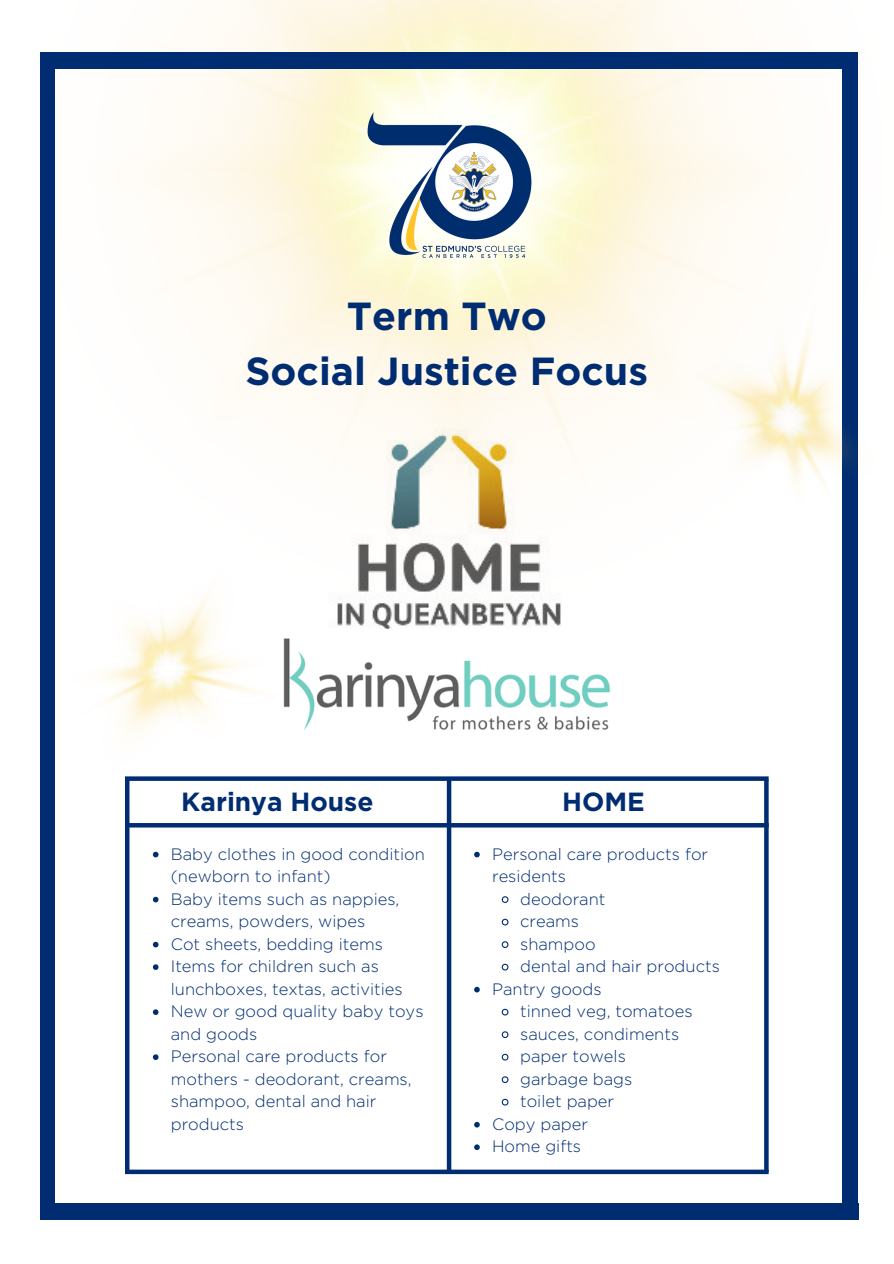
<style>
.page{position:relative;width:894px;height:1264px;background:#fff}
.page>*{position:absolute;margin:0;border:0;box-sizing:border-box;transform-origin:0 0}
.t1{font:700 39.15px/54.6px "Gotham";color:#002d72;text-align:center}
.t2{font:700 26.25px "Gotham";color:#002d72}
.t3{font:300 16.5px/22.5px "Gotham";color:#002d72}
</style>
<div class="page">
<img style="left:337px;top:617px;width:224px;height:12px">
<img style="left:40px;top:0;width:818px;height:617px">
<img style="left:356px;top:97px;width:181px;height:181px">
<div style="left:40px;top:61px;width:15px;height:1158px;background:#002d72"></div>
<div style="left:842px;top:52px;width:15px;height:1155px;background:#002d72"></div>
<div style="left:40px;top:53px;width:814px;height:16px;background:#002d72"></div>
<div style="left:42px;top:1202px;width:816px;height:17px;background:#002d72"></div>
<img style="left:55px;top:569px;width:265px;height:163px">
<img style="left:684px;top:265px;width:174px;height:292px">
<img style="left:277px;top:629px;width:334px;height:103px">
<div style="left:125px;top:776px;width:643px;height:5px;background:#002d72"></div>
<hr style="left:125px;top:823px;width:643px;height:4px;background:#002d72">
<div style="left:125px;top:1169px;width:643px;height:5px;background:#002d72"></div>
<hr style="left:125px;top:778px;width:4px;height:392px;background:#002d72">
<svg style="left:764px;top:781px;width:4px;height:389px;background:#093477"></svg>
<div style="left:446px;top:778px;width:5px;height:392px;background:#002d72"></div>
<svg style="left:153px;top:851px;width:5px;height:6px"></svg>
<svg style="left:153px;top:896px;width:5px;height:6px"></svg>
<svg style="left:153px;top:941px;width:5px;height:6px"></svg>
<svg style="left:153px;top:964px;width:5px;height:5px"></svg>
<svg style="left:153px;top:1009px;width:5px;height:5px"></svg>
<svg style="left:153px;top:1054px;width:5px;height:5px"></svg>
<svg style="left:474px;top:851px;width:5px;height:6px"></svg>
<svg style="left:501px;top:896px;width:8px;height:7px"></svg>
<svg style="left:501px;top:918px;width:8px;height:8px"></svg>
<svg style="left:501px;top:941px;width:8px;height:7px"></svg>
<svg style="left:501px;top:963px;width:8px;height:8px"></svg>
<svg style="left:474px;top:986px;width:5px;height:6px"></svg>
<svg style="left:501px;top:1008px;width:8px;height:8px"></svg>
<svg style="left:501px;top:1031px;width:8px;height:7px"></svg>
<svg style="left:501px;top:1053px;width:8px;height:8px"></svg>
<svg style="left:501px;top:1076px;width:8px;height:7px"></svg>
<svg style="left:501px;top:1098px;width:8px;height:8px"></svg>
<svg style="left:474px;top:1121px;width:5px;height:6px"></svg>
<svg style="left:474px;top:1144px;width:5px;height:5px"></svg>
<h1 class="t1" style="left:245px;top:289px;width:404px">Term Two<br>Social Justice Focus</h1>
<p class="t2" style="left:181px;top:785px;width:194px">Karinya House</p>
<p class="t2" style="left:562px;top:785px;width:84px">HOME</p>
<p class="t3" style="left:171px;top:842px;width:255px">Baby clothes in good condition (newborn to infant)</p>
<h3 class="t3" style="left:171px;top:887px;width:230px">Baby items such as nappies, creams, powders, wipes</h3>
<h2 class="t3" style="left:171px;top:932px;width:213px">Cot sheets, bedding items</h2>
<p class="t3" style="left:171px;top:955px;width:233px">Items for children such as lunchboxes, textas, activities</p>
<p class="t3" style="left:171px;top:1000px;width:254px">New or good quality baby toys and goods</p>
<p class="t3" style="left:171px;top:1045px;width:242px">Personal care products for mothers - deodorant, creams, shampoo, dental and hair products</p>
<p class="t3" style="left:492px;top:842px;width:217px">Personal care products for residents</p>
<p class="t3" style="left:520px;top:887px;width:87px">deodorant</p>
<p class="t3" style="left:520px;top:910px;width:60px">creams</p>
<p class="t3" style="left:520px;top:932px;width:77px">shampoo</p>
<p class="t3" style="left:520px;top:955px;width:201px">dental and hair products</p>
<p class="t3" style="left:492px;top:977px;width:111px">Pantry goods</p>
<p class="t3" style="left:520px;top:1000px;width:174px">tinned veg, tomatoes</p>
<p class="t3" style="left:520px;top:1022px;width:160px">sauces, condiments</p>
<p class="t3" style="left:520px;top:1045px;width:107px">paper towels</p>
<p class="t3" style="left:520px;top:1067px;width:114px">garbage bags</p>
<p class="t3" style="left:520px;top:1090px;width:95px">toilet paper</p>
<p class="t3" style="left:492px;top:1112px;width:97px">Copy paper</p>
<p class="t3" style="left:492px;top:1135px;width:91px">Home gifts</p>
</div>
